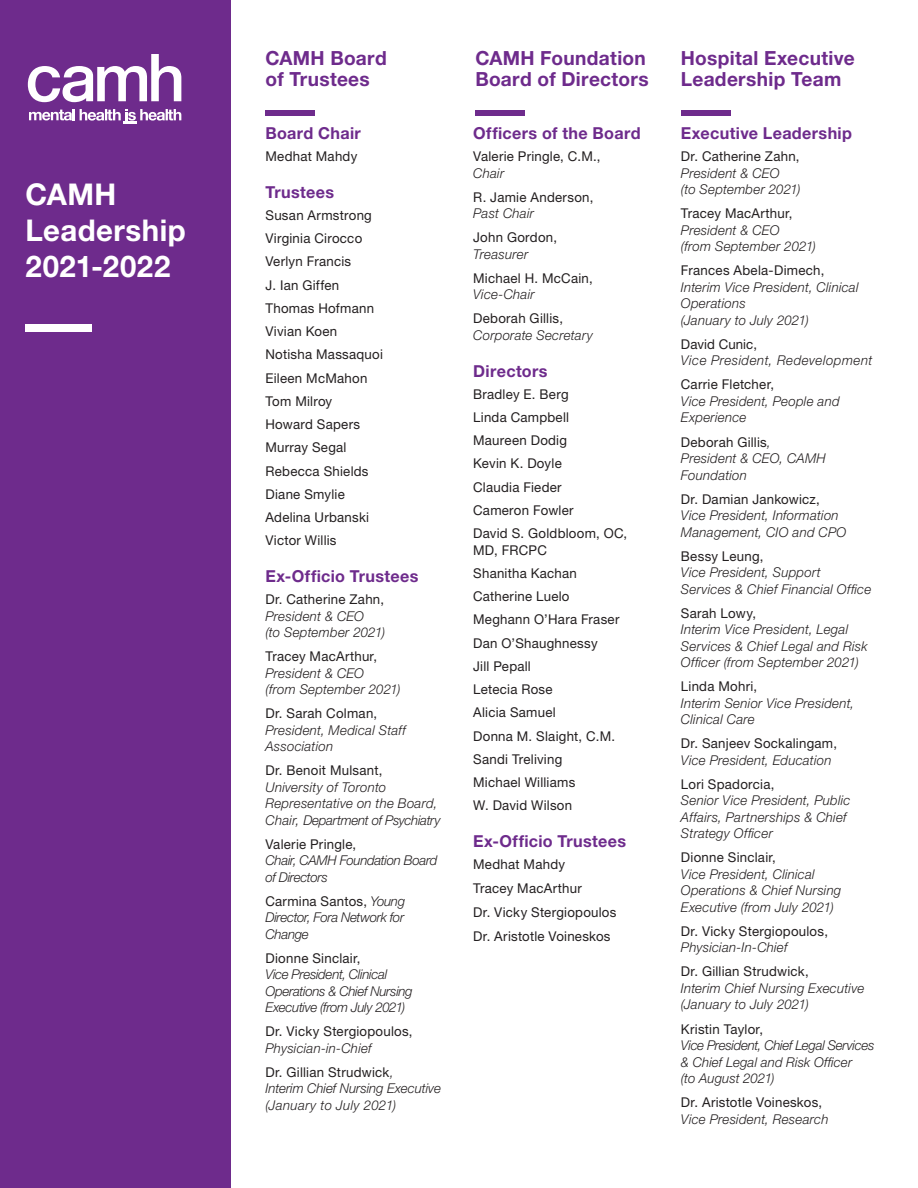
<style>
.page{position:relative;width:918px;height:1188px;background:#fff}
.page>*{position:absolute;margin:0;border:0;box-sizing:border-box;transform-origin:0 0}
.t1{font:700 30px/36px "Helvetica Neue LT Std";letter-spacing:.015em;color:#fff}
.t2{font:700 19.5px/21px "Helvetica Neue LT Std";letter-spacing:.015em;color:#6e2b8c}
.t3{font:700 16.5px "Helvetica Neue LT Std";letter-spacing:.02em;color:#6e2b8c}
.t4{font:italic 300 13.5px/16.5px "Helvetica Neue LT Std";letter-spacing:.02em;color:#231f20}
.t5{font:13.5px/16.5px "Helvetica Neue LT Std";letter-spacing:.02em;color:#231f20}
.t6{font:italic 300 13.5px/16.5px "Helvetica Neue LT Std";letter-spacing:-.02em;color:#231f20}
.t7{font:italic 300 13.5px/16.5px "Helvetica Neue LT Std";letter-spacing:-.01em;color:#231f20}
.t8{font:italic 300 13.5px/16.5px "Helvetica Neue LT Std";letter-spacing:.04em;color:#231f20}
.s1{font-weight:400;font-style:normal}
.s2{font-weight:300;font-style:italic}
</style>
<div class="page">
<div style="left:0;top:0;width:230px;height:1188px;background:#6e2b8c"></div>
<svg style="left:28px;top:54px;width:153px;height:48px"></svg>
<svg style="left:29px;top:109px;width:152px;height:15px"></svg>
<div style="left:265px;top:111px;width:50px;height:5px;background:#6e2b8c"></div>
<div style="left:475px;top:111px;width:50px;height:5px;background:#6e2b8c"></div>
<div style="left:681px;top:111px;width:50px;height:5px;background:#6e2b8c"></div>
<div style="left:26px;top:324px;width:66px;height:8px;background:#fff"></div>
<p class="t1" style="left:26px;top:175px;width:162px">CAMH<br>Leadership<br>2021-2022</p>
<p class="t2" style="left:265px;top:48px;width:123px">CAMH Board of Trustees</p>
<p class="t2" style="left:475px;top:48px;width:175px">CAMH Foundation<br>Board of Directors</p>
<p class="t2" style="left:681px;top:48px;width:175px">Hospital Executive<br>Leadership Team</p>
<p class="t3" style="left:266px;top:123px;width:97px">Board Chair</p>
<p class="t5" style="left:266px;top:148px;width:93px">Medhat Mahdy</p>
<p class="t3" style="left:266px;top:182px;width:70px">Trustees</p>
<p class="t5" style="left:266px;top:207px;width:108px">Susan Armstrong</p>
<p class="t5" style="left:266px;top:230px;width:98px">Virginia Cirocco</p>
<p class="t5" style="left:266px;top:253px;width:87px">Verlyn Francis</p>
<p class="t5" style="left:266px;top:276px;width:75px">J. Ian Giffen</p>
<p class="t5" style="left:266px;top:300px;width:110px">Thomas Hofmann</p>
<p class="t5" style="left:266px;top:323px;width:73px">Vivian Koen</p>
<p class="t5" style="left:266px;top:346px;width:119px">Notisha Massaquoi</p>
<p class="t5" style="left:266px;top:369px;width:103px">Eileen McMahon</p>
<p class="t5" style="left:266px;top:393px;width:68px">Tom Milroy</p>
<p class="t5" style="left:266px;top:416px;width:96px">Howard Sapers</p>
<p class="t5" style="left:266px;top:439px;width:83px">Murray Segal</p>
<p class="t5" style="left:266px;top:462px;width:105px">Rebecca Shields</p>
<p class="t5" style="left:266px;top:486px;width:81px">Diane Smylie</p>
<p class="t5" style="left:266px;top:509px;width:105px">Adelina Urbanski</p>
<p class="t5" style="left:266px;top:532px;width:73px">Victor Willis</p>
<p class="t3" style="left:266px;top:566px;width:154px">Ex-Officio Trustees</p>
<p class="t4" style="left:266px;top:591px;width:121px"><span class="s1">Dr. Catherine Zahn,<br></span>President &amp; CEO<br>(to September 2021)</p>
<p class="t4" style="left:266px;top:648px;width:137px"><span class="s1">Tracey MacArthur,<br></span>President &amp; CEO<br>(from September 2021)</p>
<p class="t4" style="left:266px;top:705px;width:142px"><span class="s1">Dr. Sarah Colman,<br></span>President, Medical Staff<br>Association</p>
<p class="t4" style="left:266px;top:762px;width:177px"><span class="s1">Dr. Benoit Mulsant,<br></span>University of Toronto<br>Representative on the Board,<br>Chair, Department of Psychiatry</p>
<p class="t6" style="left:266px;top:836px;width:173px"><span class="s1">Valerie Pringle,<br></span>Chair, CAMH Foundation Board of Directors</p>
<p class="t4" style="left:266px;top:893px;width:141px;text-align:justify"><span class="s1">Carmina Santos,</span> Young Director, Fora Network for Change</p>
<p class="t6" style="left:266px;top:950px;width:149px"><span class="s1">Dionne Sinclair,<br></span>Vice President, Clinical<br>Operations &amp; Chief Nursing<br>Executive (from July 2021)</p>
<p class="t5" style="left:266px;top:1023px;width:149px">Dr. Vicky Stergiopoulos,<br><span class="s2">Physician-in-Chief</span></p>
<p class="t4" style="left:266px;top:1064px;width:177px"><span class="s1">Dr. Gillian Strudwick</span>,<br>Interim Chief Nursing Executive (January to July 2021)</p>
<p class="t3" style="left:473px;top:123px;width:169px">Officers of the Board</p>
<p class="t5" style="left:473px;top:148px;width:129px">Valerie Pringle, C.M.,<br><span class="s2">Chair</span></p>
<p class="t5" style="left:473px;top:189px;width:122px">R. Jamie Anderson,<br><span class="s2">Past Chair</span></p>
<p class="t5" style="left:473px;top:229px;width:85px">John Gordon,<br><span class="s2">Treasurer</span></p>
<p class="t5" style="left:473px;top:270px;width:121px">Michael H. McCain,<br><span class="s2">Vice-Chair</span></p>
<p class="t4" style="left:473px;top:310px;width:121px"><span class="s1">Deborah Gillis,<br></span>Corporate Secretary</p>
<p class="t3" style="left:473px;top:361px;width:76px">Directors</p>
<p class="t5" style="left:473px;top:385px;width:97px">Bradley E. Berg</p>
<p class="t5" style="left:473px;top:409px;width:97px">Linda Campbell</p>
<p class="t5" style="left:473px;top:432px;width:95px">Maureen Dodig</p>
<p class="t5" style="left:473px;top:455px;width:90px">Kevin K. Doyle</p>
<p class="t5" style="left:473px;top:478px;width:90px">Claudia Fieder</p>
<p class="t5" style="left:473px;top:502px;width:102px">Cameron Fowler</p>
<p class="t5" style="left:473px;top:525px;width:156px">David S. Goldbloom, OC,<br>MD, FRCPC</p>
<p class="t5" style="left:473px;top:565px;width:105px">Shanitha Kachan</p>
<p class="t5" style="left:473px;top:588px;width:98px">Catherine Luelo</p>
<p class="t5" style="left:473px;top:611px;width:148px">Meghann O’Hara Fraser</p>
<p class="t5" style="left:473px;top:634px;width:126px">Dan O’Shaughnessy</p>
<p class="t5" style="left:473px;top:658px;width:59px">Jill Pepall</p>
<p class="t5" style="left:473px;top:681px;width:81px">Letecia Rose</p>
<p class="t5" style="left:473px;top:704px;width:84px">Alicia Samuel</p>
<p class="t5" style="left:473px;top:727px;width:143px">Donna M. Slaight, C.M.</p>
<p class="t5" style="left:473px;top:751px;width:91px">Sandi Treliving</p>
<p class="t5" style="left:473px;top:774px;width:104px">Michael Williams</p>
<p class="t5" style="left:473px;top:797px;width:100px">W. David Wilson</p>
<p class="t3" style="left:473px;top:831px;width:154px">Ex-Officio Trustees</p>
<p class="t5" style="left:473px;top:856px;width:93px">Medhat Mahdy</p>
<p class="t5" style="left:473px;top:880px;width:110px">Tracey MacArthur</p>
<p class="t5" style="left:473px;top:904px;width:145px">Dr. Vicky Stergiopoulos</p>
<p class="t5" style="left:473px;top:928px;width:139px">Dr. Aristotle Voineskos</p>
<p class="t3" style="left:681px;top:123px;width:173px">Executive Leadership</p>
<p class="t4" style="left:681px;top:148px;width:121px"><span class="s1">Dr. Catherine Zahn,<br></span>President &amp; CEO<br>(to September 2021)</p>
<p class="t4" style="left:681px;top:205px;width:137px"><span class="s1">Tracey MacArthur,<br></span>President &amp; CEO<br>(from September 2021)</p>
<p class="t4" style="left:681px;top:262px;width:179px"><span class="s1">Frances Abela-Dimech,<br></span>Interim Vice President, Clinical<br>Operations<br>(January to July 2021)</p>
<p class="t8" style="left:681px;top:336px;width:193px"><span class="s1">David Cunic,<br></span>Vice President, Redevelopment</p>
<p class="t4" style="left:681px;top:376px;width:160px"><span class="s1">Carrie Fletcher,<br></span>Vice President, People and<br>Experience</p>
<p class="t4" style="left:681px;top:433px;width:146px"><span class="s1">Deborah Gillis</span>,<br>President &amp; CEO, CAMH<br>Foundation</p>
<p class="t4" style="left:681px;top:490px;width:167px"><span class="s1">Dr. Damian Jankowicz,<br></span>Vice President, Information<br>Management, CIO and CPO</p>
<p class="t4" style="left:681px;top:547px;width:192px"><span class="s1">Bessy Leung,<br></span>Vice President, Support<br>Services &amp; Chief Financial Office</p>
<p class="t4" style="left:681px;top:604px;width:188px"><span class="s1">Sarah Lowy,<br></span>Interim Vice President, Legal<br>Services &amp; Chief Legal and Risk<br>Officer (from September 2021)</p>
<p class="t4" style="left:681px;top:678px;width:175px"><span class="s1">Linda Mohri,<br></span>Interim Senior Vice President,<br>Clinical Care</p>
<p class="t4" style="left:681px;top:735px;width:158px"><span class="s1">Dr. Sanjeev Sockalingam,<br></span>Vice President, Education</p>
<p class="t4" style="left:681px;top:776px;width:171px"><span class="s1">Lori Spadorcia,<br></span>Senior Vice President, Public<br>Affairs, Partnerships &amp; Chief<br>Strategy Officer</p>
<p class="t4" style="left:681px;top:849px;width:162px"><span class="s1">Dionne Sinclair,<br></span>Vice President, Clinical<br>Operations &amp; Chief Nursing<br>Executive (from July 2021)</p>
<p class="t5" style="left:681px;top:923px;width:149px">Dr. Vicky Stergiopoulos,<br><span class="s2">Physician-In-Chief</span></p>
<p class="t4" style="left:681px;top:963px;width:185px"><span class="s1">Dr. Gillian Strudwick,<br></span>Interim Chief Nursing Executive (January to July 2021)</p>
<p class="t7" style="left:681px;top:1020px;width:195px"><span class="s1">Kristin Taylor,<br></span>Vice President, Chief Legal Services &amp; Chief Legal and Risk Officer<br>(to August 2021)</p>
<p class="t5" style="left:681px;top:1094px;width:149px">Dr. Aristotle Voineskos,<br><span class="s2">Vice President, Research</span></p>
</div>
